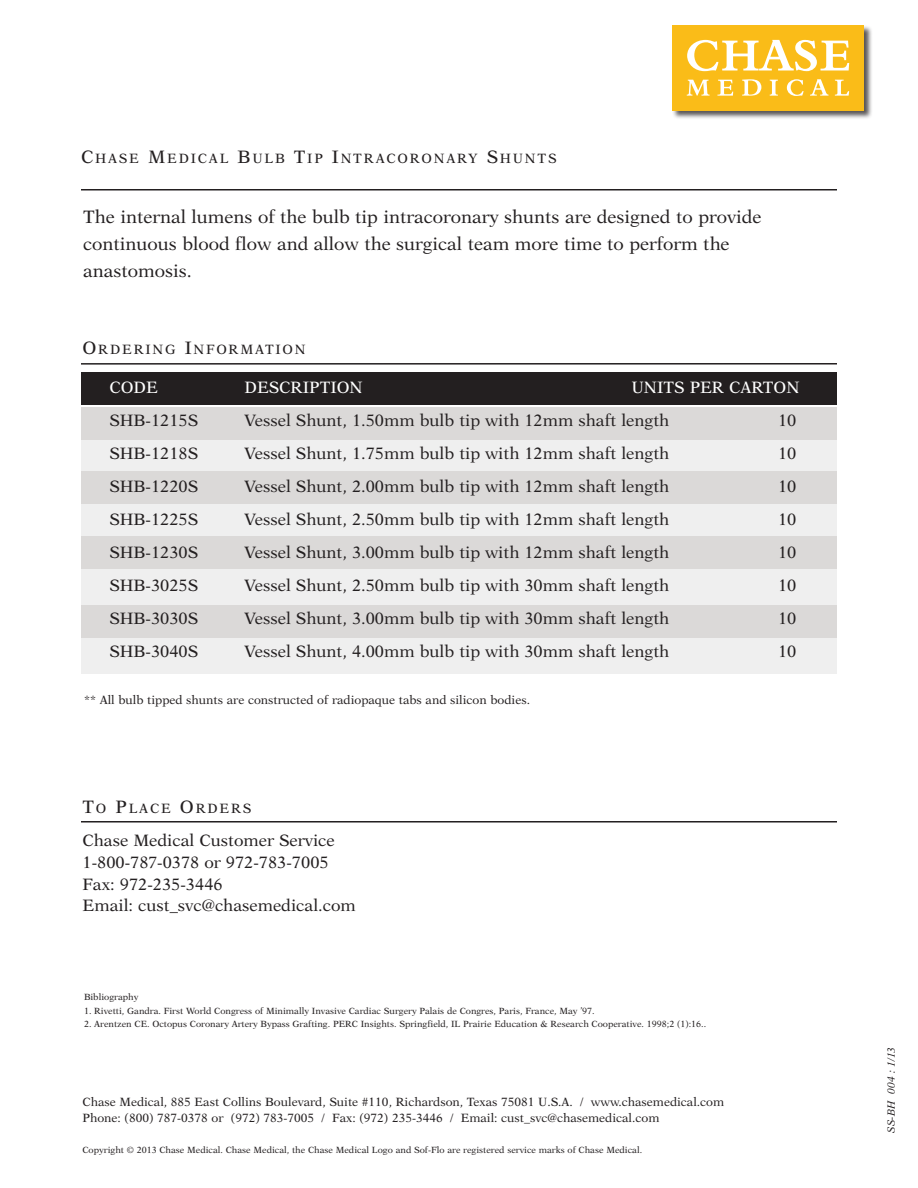
<style>
.page{position:relative;width:918px;height:1188px;background:#fff}
.page>*{position:absolute;margin:0;border:0;box-sizing:border-box;transform-origin:0 0}
.t1{font:18px/27px "New Aster";color:#231f20}
.t2{font:16.5px/22px "New Aster";color:#231f20}
.t3{font:16.5px "New Aster";color:#fff}
.t4{font:13.5px "New Aster";letter-spacing:.135em;color:#231f20}
.t5{font:12px/16.5px "New Aster";color:#231f20}
.t6{font:italic 10.5px "New Aster";color:#231f20}
.t7{font:9px "New Aster";color:#231f20}
.s1{font-size:18px}
.s2{font-family:"Minion Pro";font-size:18px}
</style>
<div class="page">
<hr style="left:81px;top:189px;width:756px;height:1px;background:#231f20">
<hr style="left:81px;top:821px;width:756px;height:2px;background:#231f20">
<div style="left:672px;top:25px;width:201px;height:94px;background:#231f20;opacity:.75"></div>
<div style="left:672px;top:25px;width:192px;height:85px;background:#fabc18"></div>
<svg style="left:687px;top:40px;width:162px;height:31px"></svg>
<svg style="left:687px;top:80px;width:23px;height:16px"></svg>
<svg style="left:717px;top:80px;width:16px;height:16px"></svg>
<svg style="left:742px;top:79px;width:19px;height:17px"></svg>
<svg style="left:770px;top:80px;width:8px;height:16px"></svg>
<svg style="left:787px;top:79px;width:17px;height:17px"></svg>
<svg style="left:810px;top:79px;width:19px;height:17px"></svg>
<svg style="left:835px;top:80px;width:14px;height:16px"></svg>
<div style="left:81px;top:435px;width:756px;height:239px;background:#efefef"></div>
<div style="left:81px;top:407px;width:756px;height:33px;background:#dbd9d8"></div>
<div style="left:81px;top:472px;width:756px;height:32px;background:#dbd9d8"></div>
<div style="left:81px;top:536px;width:756px;height:33px;background:#dbd9d8"></div>
<div style="left:81px;top:372px;width:756px;height:32px;background:#231f20"></div>
<hr style="left:81px;top:363px;width:756px;height:2px;background:#231f20">
<div style="left:81px;top:605px;width:756px;height:32px;background:#dbd9d8"></div>
<p class="t4" style="left:81px;top:150px;width:477px"><span class="s1">C</span>HASE <span class="s1">M</span>EDICAL <span class="s1">B</span>ULB <span class="s1">T</span>IP <span class="s1">I</span>NTRACORONARY <span class="s1">S</span>HUNTS</p>
<p class="t1" style="left:83px;top:203px;width:680px">The internal lumens of the bulb tip intracoronary shunts are designed to provide continuous blood flow and allow the surgical team more time to perform the anastomosis.</p>
<p class="t4" style="left:83px;top:341px;width:225px"><span class="s1">O</span>RDERING <span class="s1">I</span>NFORMATION</p>
<p class="t3" style="left:109px;top:378px;width:72px">Code Descriptio</p>
<p class="t3" style="left:350px;top:378px;width:15px">n</p>
<p class="t3" style="left:631px;top:378px;width:36px">Units</p>
<p class="t3" style="left:690px;top:378px;width:13px">per</p>
<p class="t3" style="left:729px;top:378px;width:24px">Carto</p>
<p class="t3" style="left:786px;top:378px;width:15px">n</p>
<p class="t2" style="left:109px;top:409px;width:90px">SHB-1215S</p>
<p class="t2" style="left:244px;top:409px;width:426px">Vessel Shunt, 1.50mm bulb tip with 12mm shaft length</p>
<p class="t2" style="left:778px;top:409px;width:20px">10</p>
<p class="t2" style="left:109px;top:442px;width:90px">SHB-1218S</p>
<p class="t2" style="left:244px;top:442px;width:426px">Vessel Shunt, 1.75mm bulb tip with 12mm shaft length</p>
<p class="t2" style="left:778px;top:442px;width:20px">10</p>
<p class="t2" style="left:109px;top:475px;width:90px">SHB-1220S</p>
<p class="t2" style="left:244px;top:475px;width:426px">Vessel Shunt, 2.00mm bulb tip with 12mm shaft length</p>
<p class="t2" style="left:778px;top:475px;width:20px">10</p>
<p class="t2" style="left:109px;top:508px;width:90px">SHB-1225S</p>
<p class="t2" style="left:244px;top:508px;width:426px">Vessel Shunt, 2.50mm bulb tip with 12mm shaft length</p>
<p class="t2" style="left:778px;top:508px;width:20px">10</p>
<p class="t2" style="left:109px;top:541px;width:90px">SHB-1230S</p>
<p class="t2" style="left:244px;top:541px;width:426px">Vessel Shunt, 3.00mm bulb tip with 12mm shaft length</p>
<p class="t2" style="left:778px;top:541px;width:20px">10</p>
<p class="t2" style="left:109px;top:574px;width:90px">SHB-3025S</p>
<p class="t2" style="left:244px;top:574px;width:426px">Vessel Shunt, 2.50mm bulb tip with 30mm shaft length</p>
<p class="t2" style="left:778px;top:574px;width:20px">10</p>
<p class="t2" style="left:109px;top:607px;width:90px">SHB-3030S</p>
<p class="t2" style="left:244px;top:607px;width:426px">Vessel Shunt, 3.00mm bulb tip with 30mm shaft length</p>
<p class="t2" style="left:778px;top:607px;width:20px">10</p>
<p class="t2" style="left:109px;top:640px;width:90px">SHB-3040S</p>
<p class="t2" style="left:244px;top:640px;width:426px">Vessel Shunt, 4.00mm bulb tip with 30mm shaft length</p>
<p class="t2" style="left:778px;top:640px;width:20px">10</p>
<p class="t5" style="left:84px;top:691px;width:448px">** All bulb tipped shunts are constructed of radiopaque tabs and silicon bodies.</p>
<p class="t4" style="left:82px;top:800px;width:170px"><span class="s1">T</span>O <span class="s1">P</span>LACE <span class="s1">O</span>RDERS</p>
<p class="t2" style="left:82px;top:829px;width:254px">Chase Medical Customer Service<br>1-800-78<span class="s2">7</span>-0378 or 972-783-7005<br>Fax: 972-235-3446</p>
<p class="t2" style="left:82px;top:894px;width:275px">Email: cust_svc@chasemedical.com</p>
<p class="t7" style="left:84px;top:992px;width:56px">Bibliography</p>
<p class="t7" style="left:84px;top:1005px;width:512px">1. Rivetti, Gandra. First World Congress of Minimally Invasive Cardiac Surgery Palais de Congres, Paris, France, May ’97.</p>
<p class="t7" style="left:84px;top:1019px;width:624px">2. Arentzen CE. Octopus Coronary Artery Bypass Grafting. PERC Insights. Springfield, IL Prairie Education &amp; Research Cooperative. 1998;2 (1):16..</p>
<p class="t5" style="left:83px;top:1093px;width:643px">Chase Medical, 885 East Collins Boulevard, Suite #110, Richardson, Texas 75081 U.S.A. / www.chasemedical.com<br>Phone: (800) 787-0378 or (972) 783-7005 / Fax: (972) 235-3446 / Email: cust_svc@chasemedical.com</p>
<p class="t7" style="left:82px;top:1145px;width:561px">Copyright © 2013 Chase Medical. Chase Medical, the Chase Medical Logo and Sof-Flo are registered service marks of Chase Medical.</p>
<p class="t6" style="left:885px;top:1132px;width:87px;rotate:-90deg">SS-BH 004 : 1/13</p>
</div>
